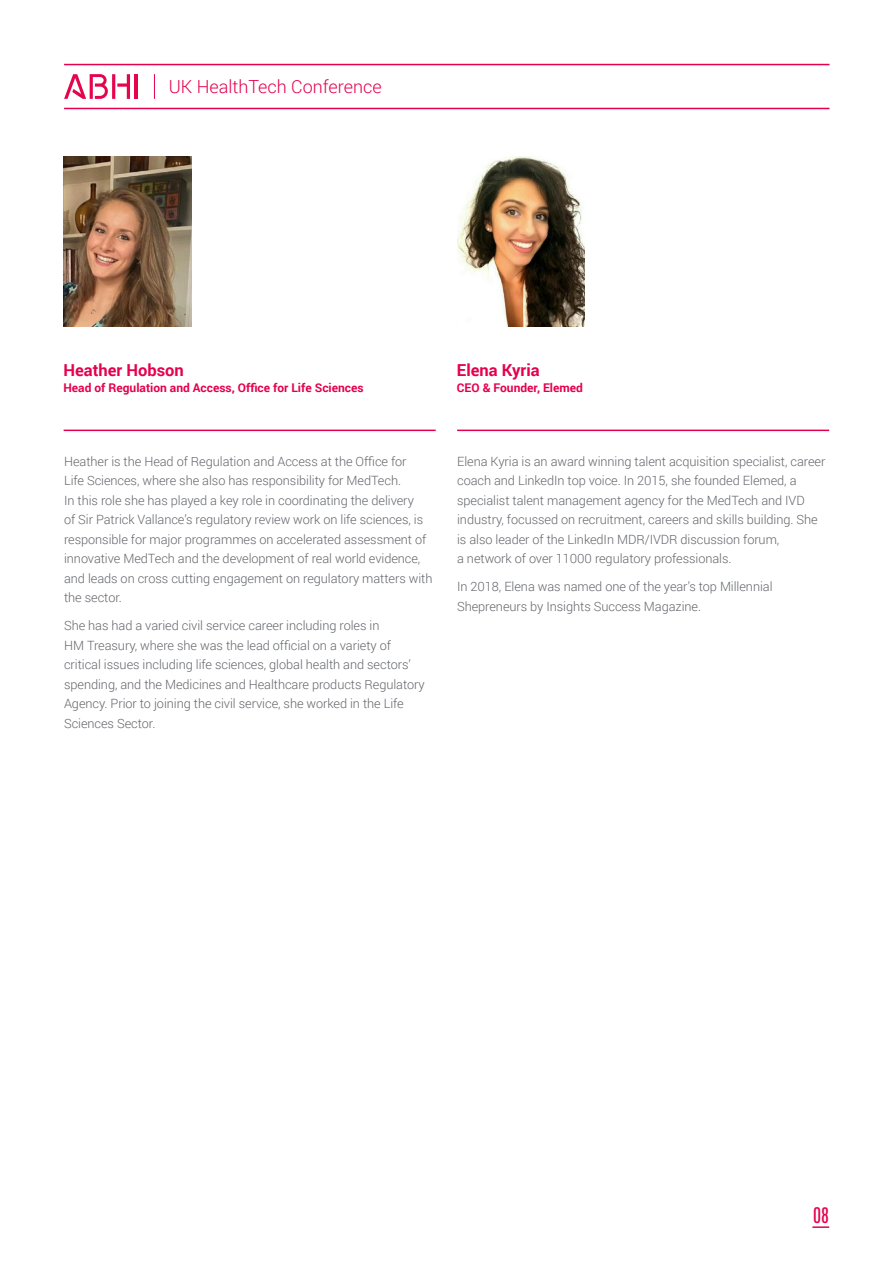
<style>
.page{position:relative;width:893px;height:1263px;background:#fff}
.page>*{position:absolute;margin:0;border:0;box-sizing:border-box;transform-origin:0 0}
.t1{font:300 18px "Roboto";color:#e5004e}
.t2{font:18px "Antonio";color:#e5004e}
.t3{font:700 16.5px "Roboto";color:#e5004e}
.t4{font:300 12.75px/19.5px "Roboto";letter-spacing:-.005em;color:#62656a}
.t5{font:700 12px "Roboto";color:#e5004e}
</style>
<div class="page">
<hr style="left:64px;top:64px;width:765px;height:1px;background:#e5004e">
<hr style="left:64px;top:108px;width:765px;height:1px;background:#e5004e">
<svg style="left:154px;top:74px;width:1px;height:25px"></svg>
<svg style="left:117px;top:74px;width:13px;height:25px"></svg>
<hr style="left:112px;top:74px;width:3px;height:25px;background:#e5054e">
<hr style="left:134px;top:74px;width:4px;height:25px;background:#e5054e">
<svg style="left:64px;top:74px;width:44px;height:25px"></svg>
<svg style="left:812px;top:1226px;width:17px;height:2px"></svg>
<hr style="left:457px;top:430px;width:372px;height:1px;background:#e5004e">
<hr style="left:64px;top:430px;width:372px;height:1px;background:#e5004e">
<img style="left:457px;top:156px;width:128px;height:170px">
<img style="left:64px;top:156px;width:127px;height:170px">
<h1 class="t1" style="left:169px;top:74px;width:214px">UK HealthTech Conference</h1>
<p class="t3" style="left:63px;top:358px;width:122px">Heather Hobson</p>
<p class="t5" style="left:63px;top:379px;width:302px">Head of Regulation and Access, Office for Life Sciences</p>
<p class="t4" style="left:64px;top:451px;width:370px">Heather is the Head of Regulation and Access at the Office for<br>Life Sciences, where she also has responsibility for MedTech.<br>In this role she has played a key role in coordinating the delivery<br>of Sir Patrick Vallance’s regulatory review work on life sciences, is responsible for major programmes on accelerated assessment of innovative MedTech and the development of real world evidence, and leads on cross cutting engagement on regulatory matters with the sector.</p>
<p class="t4" style="left:64px;top:615px;width:362px">She has had a varied civil service career including roles in<br>HM Treasury, where she was the lead official on a variety of critical issues including life sciences, global health and sectors’ spending, and the Medicines and Healthcare products Regulatory Agency. Prior to joining the civil service, she worked in the Life Sciences Sector.</p>
<p class="t3" style="left:457px;top:358px;width:84px">Elena Kyria</p>
<p class="t5" style="left:457px;top:379px;width:128px">CEO &amp; Founder, Elemed</p>
<p class="t4" style="left:457px;top:451px;width:370px">Elena Kyria is an award winning talent acquisition specialist, career coach and LinkedIn top voice. In 2015, she founded Elemed, a specialist talent management agency for the MedTech and IVD industry, focussed on recruitment, careers and skills building. She is also leader of the LinkedIn MDR/IVDR discussion forum,<br>a network of over 11000 regulatory professionals.</p>
<p class="t4" style="left:457px;top:576px;width:317px">In 2018, Elena was named one of the year’s top Millennial<br>Shepreneurs by Insights Success Magazine.</p>
<h1 class="t2" style="left:813px;top:1201px;width:17px">08</h1>
</div>
